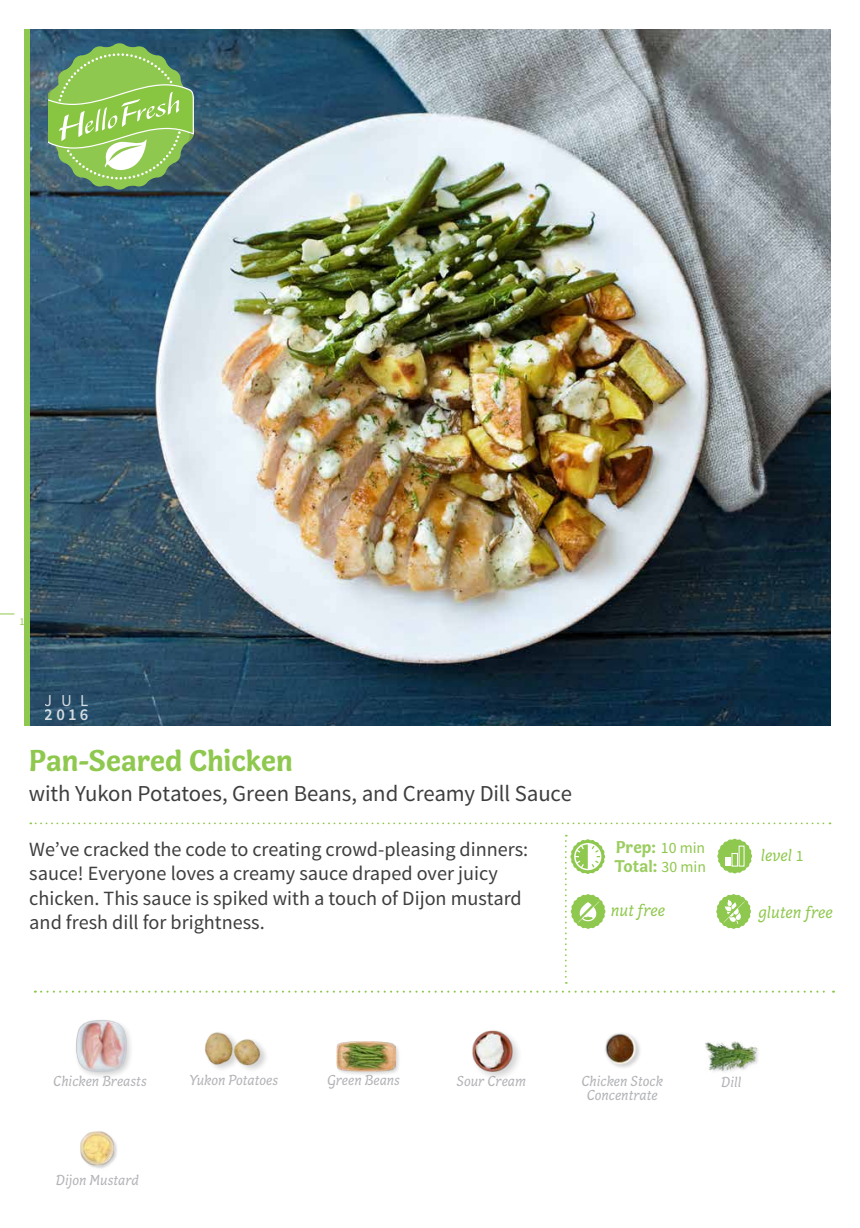
<style>
.page{position:relative;width:860px;height:1228px;background:#fff}
.page>*{position:absolute;margin:0;border:0;box-sizing:border-box;transform-origin:0 0}
.t1{font:700 30.97px "Capucine Basic";letter-spacing:-.005em;color:#8fc84e}
.t2{font:22.75px "Source Sans Pro";letter-spacing:-.01em;color:#3e3e3f}
.t3{font:20.12px/24.5px "Source Sans Pro";color:#3e3e3f}
.t4{font:italic 17.5px "Capucine Basic";color:#8fc84e}
.t5{font:700 17.5px/18.7px "Capucine Basic";letter-spacing:.005em;color:#9bcd60}
.t6{font:600 16.62px "Source Sans Pro";color:#fff}
.t7{font:16.62px "Source Sans Pro";color:#fff}
.t8{font:15.75px/19.2px "Source Sans Pro";color:#8fc84e}
.t9{font:italic 14.88px/14.3px "Capucine Basic";color:#b2b3b7;text-align:center}
.t10{font:10.5px "Source Sans Pro";color:#8fc84e}
.s1{font-family:"Source Sans Pro";font-style:normal;font-size:15.75px}
</style>
<div class="page">
<img style="left:30px;top:29px;width:800px;height:696px">
<svg style="left:30px;top:822px;width:800px;height:2px"></svg>
<svg style="left:0;top:613px;width:14px;height:1px"></svg>
<svg style="left:49px;top:43px;width:145px;height:147px"></svg>
<svg style="left:35px;top:990px;width:798px;height:2px"></svg>
<div style="left:24px;top:29px;width:6px;height:696px;background:#8fc84e"></div>
<svg style="left:717px;top:838px;width:35px;height:35px"></svg>
<svg style="left:565px;top:834px;width:40px;height:149px"></svg>
<img style="left:472px;top:1030px;width:47px;height:48px">
<img style="left:76px;top:1020px;width:55px;height:56px">
<img style="left:204px;top:1032px;width:62px;height:38px">
<img style="left:605px;top:1033px;width:35px;height:35px">
<div style="left:80px;top:1130px;width:39px;height:39px;background:#231f20;opacity:.2"></div>
<img style="left:80px;top:1130px;width:39px;height:37px">
<div style="left:335px;top:1040px;width:66px;height:36px;background:#231f20;opacity:.2"></div>
<img style="left:336px;top:1040px;width:60px;height:34px">
<img style="left:705px;top:1041px;width:53px;height:31px">
<svg style="left:716px;top:894px;width:35px;height:34px"></svg>
<p class="t10" style="left:19px;top:615px;width:7px">1</p>
<p class="t7" style="left:45px;top:690px;width:45px">JUL</p>
<p class="t6" style="left:45px;top:704px;width:45px">2016</p>
<h1 class="t1" style="left:29px;top:737px;width:265px">Pan-Seared Chicken</h1>
<p class="t2" style="left:29px;top:779px;width:544px">with Yukon Potatoes, Green Beans, and Creamy Dill Sauce</p>
<p class="t3" style="left:29px;top:837px;width:500px">We’ve cracked the code to creating crowd-pleasing dinners: sauce! Everyone loves a creamy sauce draped over juicy chicken. This sauce is spiked with a touch of Dijon mustard and fresh dill for brightness.</p>
<p class="t8" style="left:660px;top:838px;width:47px">10 min<br>30 min</p>
<p class="t4" style="left:760px;top:842px;width:44px">level <span class="s1">1</span></p>
<p class="t5" style="left:614px;top:836px;width:44px">Prep:<br>Total:</p>
<p class="t4" style="left:610px;top:897px;width:56px">nut free</p>
<p class="t4" style="left:758px;top:899px;width:76px">gluten free</p>
<p class="t9" style="left:53px;top:1074px;width:95px">Chicken Breasts</p>
<p class="t9" style="left:189px;top:1074px;width:90px">Yukon Potatoes</p>
<p class="t9" style="left:720px;top:1075px;width:22px">Dill</p>
<p class="t9" style="left:327px;top:1074px;width:75px">Green Beans</p>
<p class="t9" style="left:581px;top:1074px;width:83px">Chicken Stock<br>Concentrate</p>
<p class="t9" style="left:456px;top:1074px;width:71px">Sour Cream</p>
<p class="t9" style="left:56px;top:1173px;width:85px">Dijon Mustard</p>
</div>
